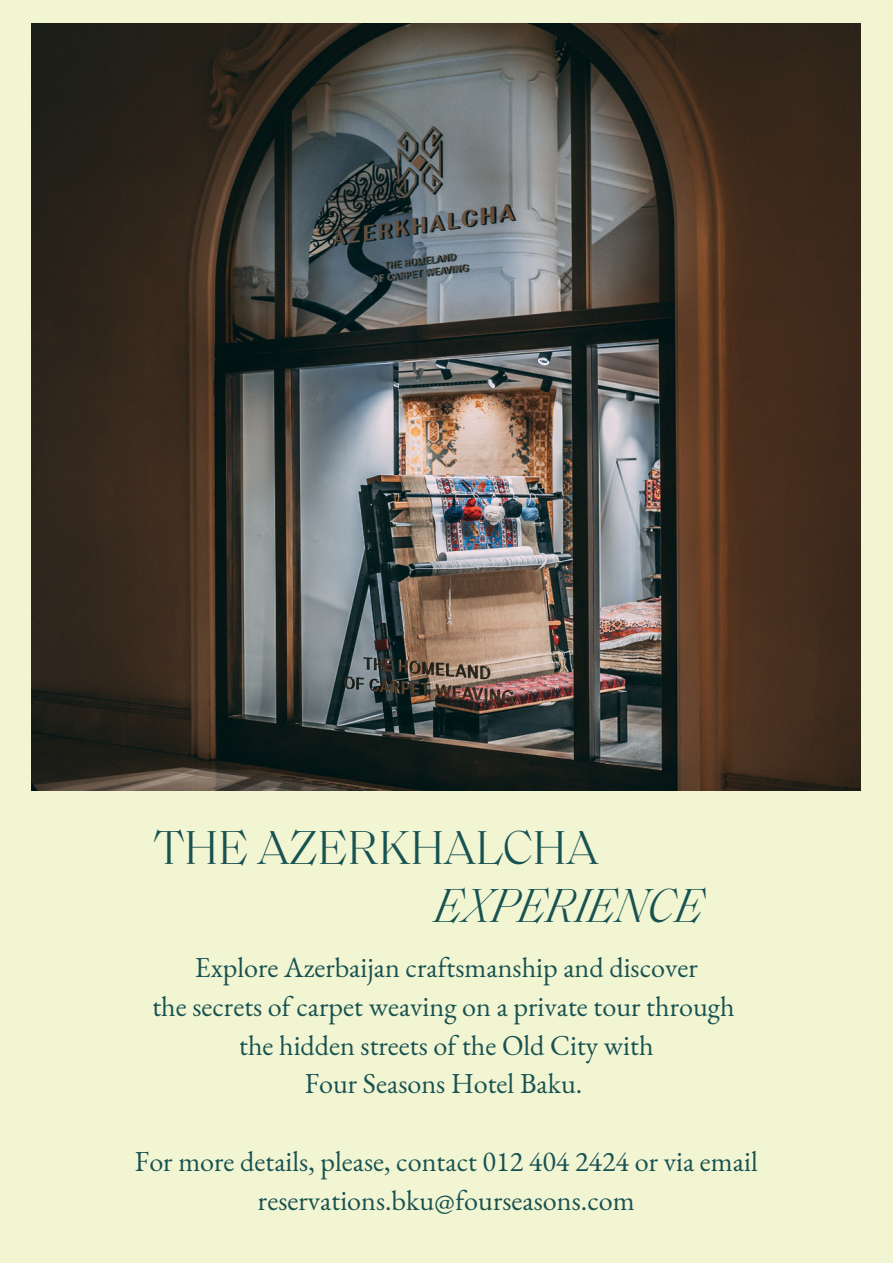
<style>
.page{position:relative;width:893px;height:1264px;background:#fff}
.page>*{position:absolute;margin:0;border:0;box-sizing:border-box;transform-origin:0 0}
.t1{font:300 48.45px "Saol Standard";color:#175252}
.t2{font:italic 300 48.45px "Saol Standard";color:#175252}
.t3{font:28.2px/38.8px "EB Garamond";color:#175252;text-align:center}
</style>
<div class="page">
<div style="left:0;top:0;width:892px;height:1262px;background:#f2f5d1"></div>
<img style="left:31px;top:23px;width:829px;height:767px">
<p class="t1" style="left:153px;top:827px;width:446px">THE AZERKHALCHA</p>
<p class="t2" style="left:435px;top:885px;width:270px">EXPERIENCE</p>
<p class="t3" style="left:195px;top:947px;width:504px">Explore Azerbaijan craftsmanship and discover</p>
<p class="t3" style="left:152px;top:986px;width:583px">the secrets of carpet weaving on a private tour through</p>
<p class="t3" style="left:239px;top:1025px;width:416px">the hidden streets of the Old City with</p>
<p class="t3" style="left:305px;top:1063px;width:279px">Four Seasons Hotel Baku.</p>
<p class="t3" style="left:135px;top:1141px;width:624px">For more details, please, contact 012 404 2424 or via email reservations.bku@fourseasons.com</p>
</div>
